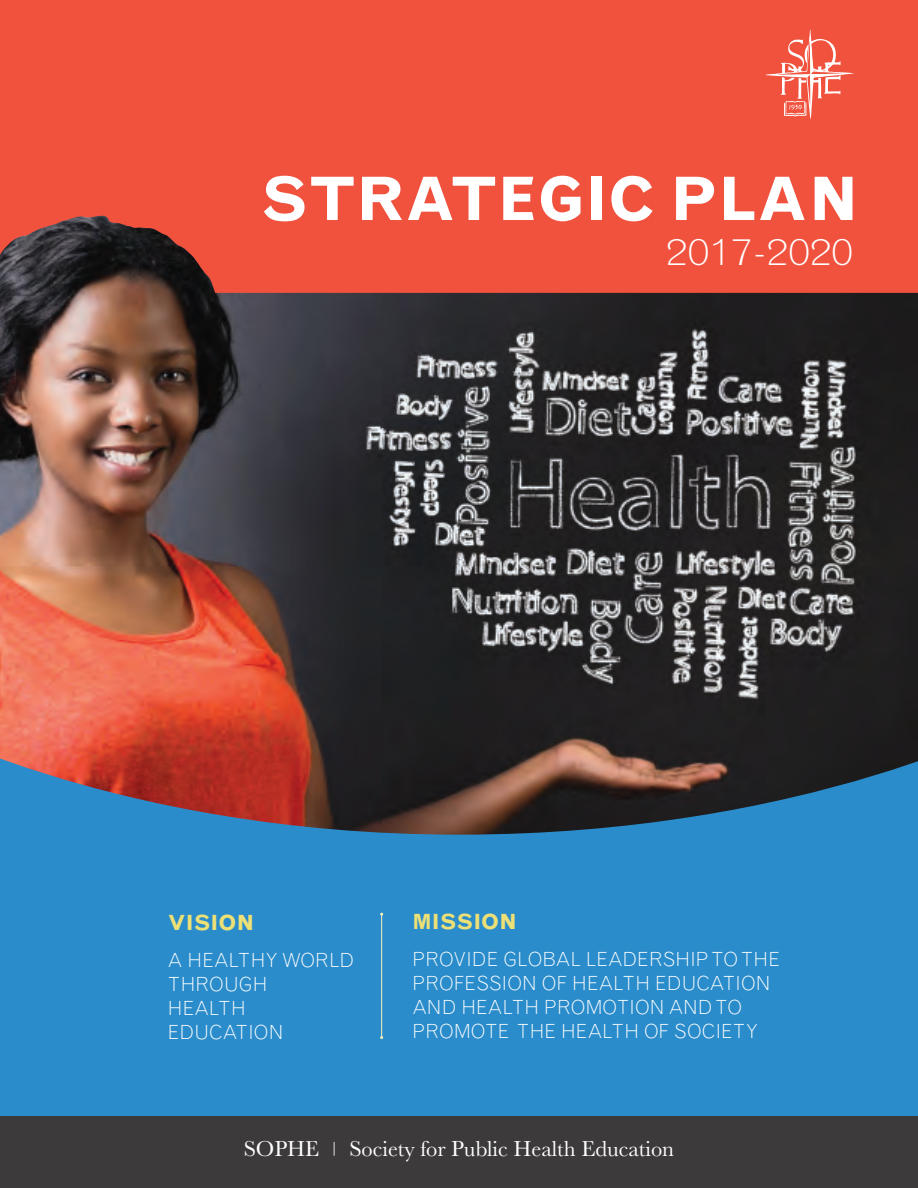
<style>
.page{position:relative;width:918px;height:1188px;background:#fff}
.page>*{position:absolute;margin:0;border:0;box-sizing:border-box;transform-origin:0 0}
.t1{font:700 60px "Grotesque";color:#fff}
.t2{font:300 37.5px "Grotesque";color:#fff;scale:1.2 1}
.t3{font:22.5px "Baskerville";color:#fff}
.t4{font:700 21px "Grotesque";color:#ece077}
.t5{font:300 19.5px/24px "Grotesque";letter-spacing:.01em;color:#fff}
</style>
<div class="page">
<div style="left:0;top:0;width:918px;height:305px;background:#f0523e"></div>
<img style="left:0;top:216px;width:918px;height:497px">
<svg style="left:0;top:713px;width:918px;height:404px;fill:#2a8ccb"></svg>
<svg style="left:766px;top:30px;width:88px;height:89px"></svg>
<div style="left:0;top:1117px;width:918px;height:71px;background:#3c3a3b"></div>
<hr style="left:381px;top:914px;width:1px;height:124px;background:#f5efb9">
<h1 class="t1" style="left:260px;top:164px;width:600px">STRATEGIC PLAN</h1>
<h2 class="t2" style="left:666px;top:229px;width:157px">2017-2020</h2>
<p class="t4" style="left:168px;top:910px;width:88px">VISION</p>
<p class="t5" style="left:168px;top:948px;width:188px">A HEALTHY WORLD<br>THROUGH<br>HEALTH<br>EDUCATION</p>
<p class="t4" style="left:413px;top:909px;width:106px">MISSION</p>
<p class="t5" style="left:413px;top:947px;width:369px">PROVIDE GLOBAL LEADERSHIP TO THE<br>PROFESSION OF HEALTH EDUCATION<br>AND HEALTH PROMOTION AND TO<br>PROMOTE THE HEALTH OF SOCIETY</p>
<p class="t3" style="left:244px;top:1135px;width:432px">SOPHE <sup>|</sup> Society for Public Health Education</p>
</div>
